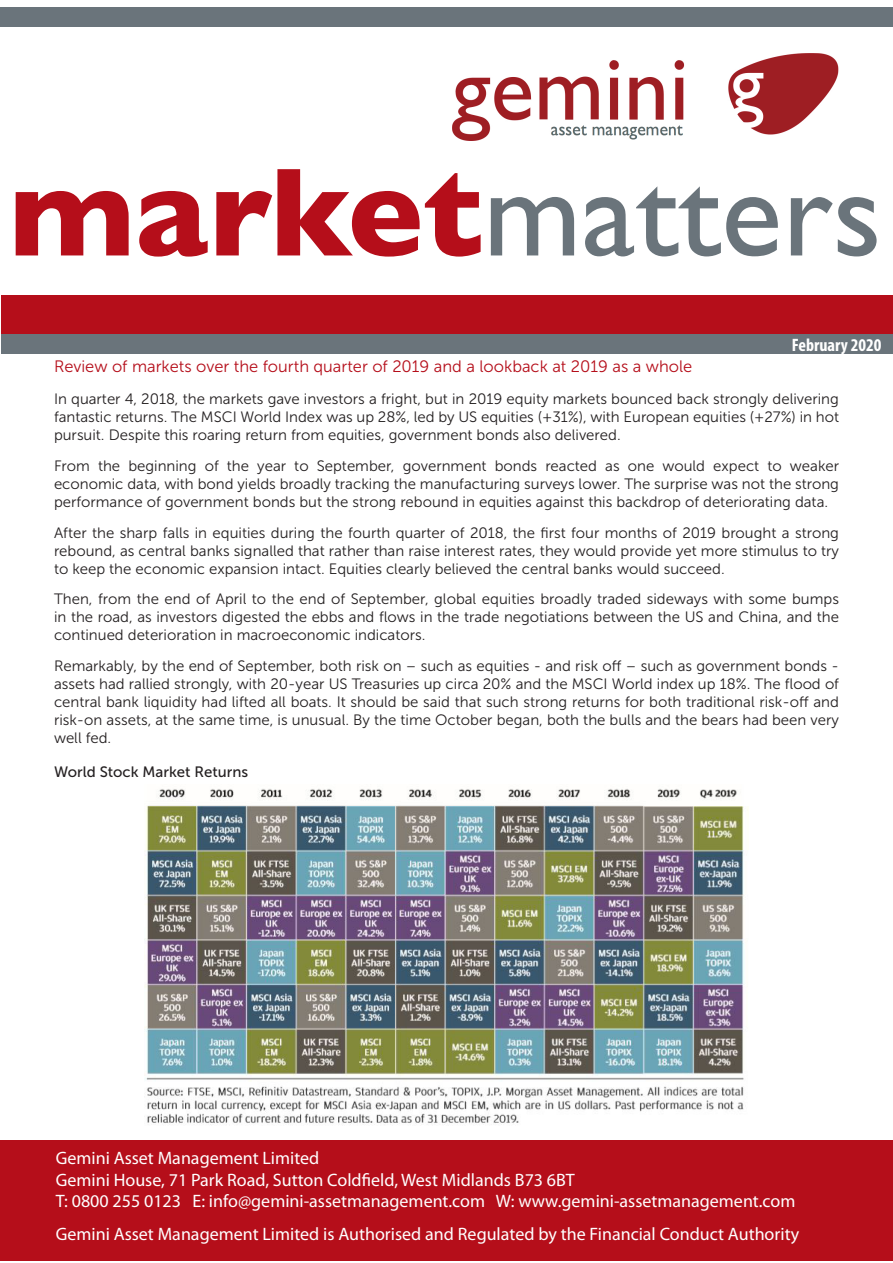
<style>
.page{position:relative;width:893px;height:1263px;background:#fff}
.page>*{position:absolute;margin:0;border:0;box-sizing:border-box;transform-origin:0 0}
.t1{font:127.5px "Gill Sans";color:#6a747b}
.t2{font:18px "Myriad Pro";color:#fff}
.t3{font:700 condensed 18px "Myriad Pro";color:#fff}
.t4{font:16.5px "Museo Sans 300";color:#b50e1a}
.t5{font:15px/18px "Museo Sans 300";color:#231f20;text-align:justify}
.t6{font:15px "Museo Sans 500";color:#231f20}
.s1{font-weight:700;color:#b50e1a}
</style>
<div class="page">
<div style="left:1px;top:295px;width:892px;height:39px;background:#b50e1a"></div>
<div style="left:0;top:7px;width:893px;height:19px;background:#6a747b"></div>
<div style="left:1px;top:334px;width:892px;height:20px;background:#6a747b"></div>
<div style="left:1px;top:1140px;width:892px;height:121px;background:#b50e1a"></div>
<img style="left:144px;top:788px;width:600px;height:337px">
<img style="left:452px;top:53px;width:387px;height:88px">
<p class="t1" style="left:9px;top:137px;width:875px"><span class="s1">market</span>matters</p>
<p class="t3" style="left:792px;top:333px;width:91px">February 2020</p>
<p class="t4" style="left:54px;top:357px;width:640px">Review of markets over the fourth quarter of 2019 and a lookback at 2019 as a whole</p>
<p class="t5" style="left:54px;top:390px;width:787px">In quarter 4, 2018, the markets gave investors a fright, but in 2019 equity markets bounced back strongly delivering fantastic returns. The MSCI World Index was up 28%, led by US equities (+31%), with European equities (+27%) in hot pursuit. Despite this roaring return from equities, government bonds also delivered.</p>
<p class="t5" style="left:54px;top:457px;width:786px">From the beginning of the year to September, government bonds reacted as one would expect to weaker economic data, with bond yields broadly tracking the manufacturing surveys lower. The surprise was not the strong performance of government bonds but the strong rebound in equities against this backdrop of deteriorating data.</p>
<p class="t5" style="left:54px;top:524px;width:786px">After the sharp falls in equities during the fourth quarter of 2018, the first four months of 2019 brought a strong rebound, as central banks signalled that rather than raise interest rates, they would provide yet more stimulus to try to keep the economic expansion intact. Equities clearly believed the central banks would succeed.</p>
<p class="t5" style="left:54px;top:590px;width:787px">Then, from the end of April to the end of September, global equities broadly traded sideways with some bumps in the road, as investors digested the ebbs and flows in the trade negotiations between the US and China, and the continued deterioration in macroeconomic indicators.</p>
<p class="t5" style="left:54px;top:657px;width:787px">Remarkably, by the end of September, both risk on – such as equities - and risk off – such as government bonds - assets had rallied strongly, with 20-year US Treasuries up circa 20% and the MSCI World index up 18%. The flood of central bank liquidity had lifted all boats. It should be said that such strong returns for both traditional risk-off and risk-on assets, at the same time, is unusual. By the time October began, both the bulls and the bears had been very well fed.</p>
<p class="t6" style="left:54px;top:764px;width:196px">World Stock Market Returns</p>
<p class="t2" style="left:56px;top:1147px;width:265px">Gemini Asset Management Limited</p>
<p class="t2" style="left:56px;top:1168px;width:520px">Gemini House, 71 Park Road, Sutton Coldfield, West Midlands B73 6BT</p>
<p class="t2" style="left:56px;top:1190px;width:741px">T: 0800 255 0123 E: info@gemini-assetmanagement.com W: www.gemini-assetmanagement.com</p>
<p class="t2" style="left:56px;top:1222px;width:745px">Gemini Asset Management Limited is Authorised and Regulated by the Financial Conduct Authority</p>
</div>
